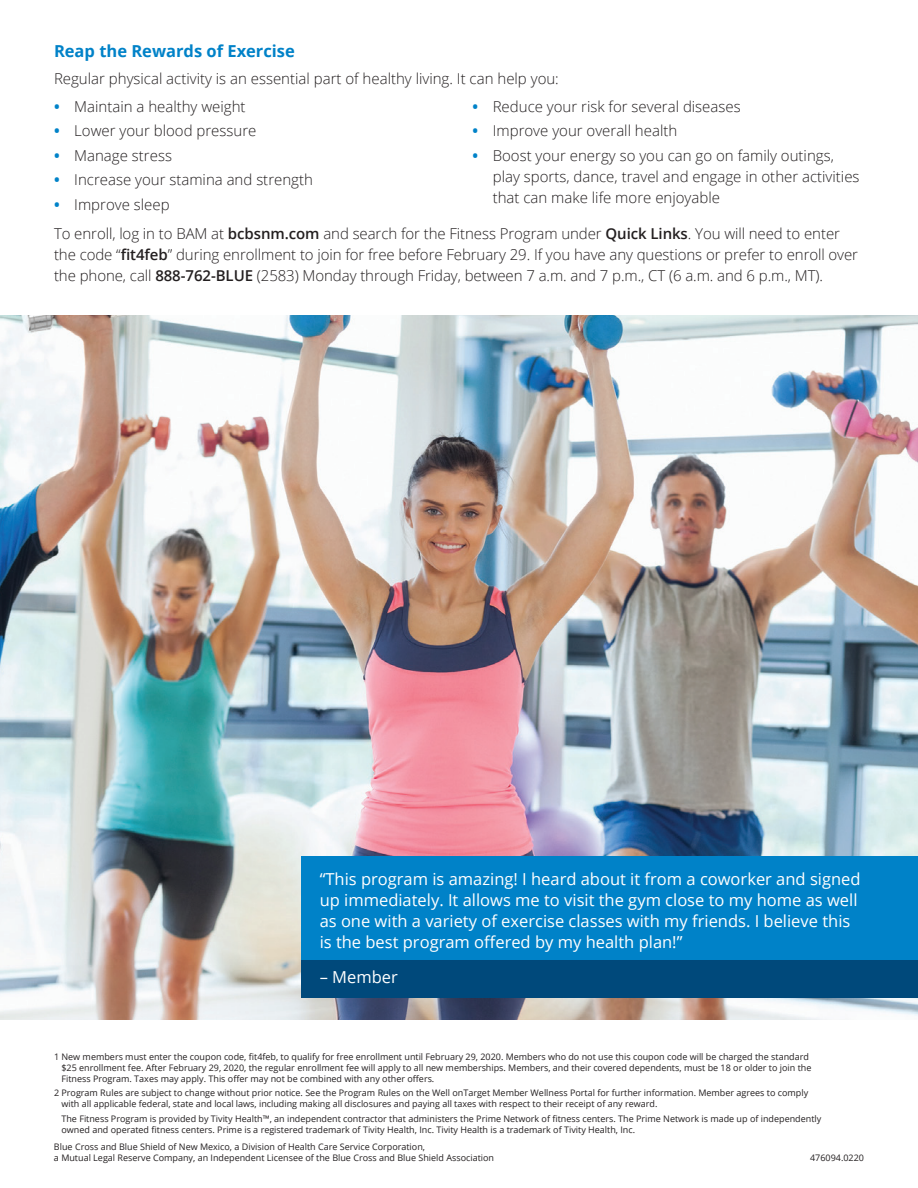
<style>
.page{position:relative;width:918px;height:1188px;background:#fff}
.page>*{position:absolute;margin:0;border:0;box-sizing:border-box;transform-origin:0 0}
.t1{font:16.5px/21px "Open Sans";color:#fff}
.t2{font:700 16.5px "Open Sans";color:#0082c8}
.t3{font:300 15px/21px "Open Sans";color:#231f20}
.t4{font:9px/10.8px "Open Sans";color:#231f20}
.s1{font-weight:700;color:#0082c8}
.s2{font-weight:600}
</style>
<div class="page">
<img style="left:0;top:315px;width:918px;height:704px">
<div style="left:301px;top:856px;width:617px;height:142px;background:#0082c8"></div>
<div style="left:301px;top:960px;width:617px;height:38px;background:#00497b"></div>
<h1 class="t2" style="left:54px;top:39px;width:242px">Reap the Rewards of Exercise</h1>
<h2 class="t3" style="left:54px;top:68px;width:506px">Regular physical activity is an essential part of healthy living. It can help you:</h2>
<h2 class="t3" style="left:54px;top:96px;width:193px"><span class="s1">•</span> Maintain a healthy weight</h2>
<h2 class="t3" style="left:54px;top:120px;width:204px"><span class="s1">•</span> Lower your blood pressure</h2>
<h2 class="t3" style="left:54px;top:144px;width:119px"><span class="s1">•</span> Manage stress</h2>
<h2 class="t3" style="left:54px;top:169px;width:260px"><span class="s1">•</span> Increase your stamina and strength</h2>
<h2 class="t3" style="left:54px;top:193px;width:117px"><span class="s1">•</span> Improve sleep</h2>
<h2 class="t3" style="left:472px;top:96px;width:270px"><span class="s1">•</span> Reduce your risk for several diseases</h2>
<h2 class="t3" style="left:472px;top:120px;width:206px"><span class="s1">•</span> Improve your overall health</h2>
<h2 class="t3" style="left:493px;top:144px;width:368px;text-indent:-20px"><span class="s1">•</span> Boost your energy so you can go on family outings, play sports, dance, travel and engage in other activities that can make life more enjoyable</h2>
<p class="t3" style="left:54px;top:223px;width:806px">To enroll, log in to BAM at <span class="s2">bcbsnm.com</span> and search for the Fitness Program under <span class="s2">Quick Links</span>. You will need to enter the code “<span class="s2">fit4feb</span>” during enrollment to join for free before February 29. If you have any questions or prefer to enroll over the phone, call <span class="s2">888-762-BLUE</span> (2583) Monday through Friday, between 7 a.m. and 7 p.m., CT (6 a.m. and 6 p.m., MT).</p>
<p class="t1" style="left:320px;top:868px;width:542px">“This program is amazing! I heard about it from a coworker and signed up immediately. It allows me to visit the gym close to my home as well as one with a variety of exercise classes with my friends. I believe this is the best program offered by my health plan!”</p>
<h1 class="t1" style="left:320px;top:967px;width:80px">– Member</h1>
<p class="t4" style="left:61px;top:1051px;width:752px;text-indent:-7px">1 New members must enter the coupon code, fit4feb, to qualify for free enrollment until February 29, 2020. Members who do not use this coupon code will be charged the standard $25 enrollment fee. After February 29, 2020, the regular enrollment fee will apply to all new memberships. Members, and their covered dependents, must be 18 or older to join the<br>Fitness Program. Taxes may apply. This offer may not be combined with any other offers.</p>
<p class="t4" style="left:61px;top:1087px;width:748px;text-indent:-7px">2 Program Rules are subject to change without prior notice. See the Program Rules on the Well onTarget Member Wellness Portal for further information. Member agrees to comply with all applicable federal, state and local laws, including making all disclosures and paying all taxes with respect to their receipt of any reward.</p>
<p class="t4" style="left:61px;top:1113px;width:761px">The Fitness Program is provided by Tivity Health™, an independent contractor that administers the Prime Network of fitness centers. The Prime Network is made up of independently owned and operated fitness centers. Prime is a registered trademark of Tivity Health, Inc. Tivity Health is a trademark of Tivity Health, Inc.</p>
<p class="t4" style="left:54px;top:1141px;width:442px">Blue Cross and Blue Shield of New Mexico, a Division of Health Care Service Corporation,<br>a Mutual Legal Reserve Company, an Independent Licensee of the Blue Cross and Blue Shield Association</p>
<p class="t4" style="left:810px;top:1152px;width:55px">476094.0220</p>
</div>
